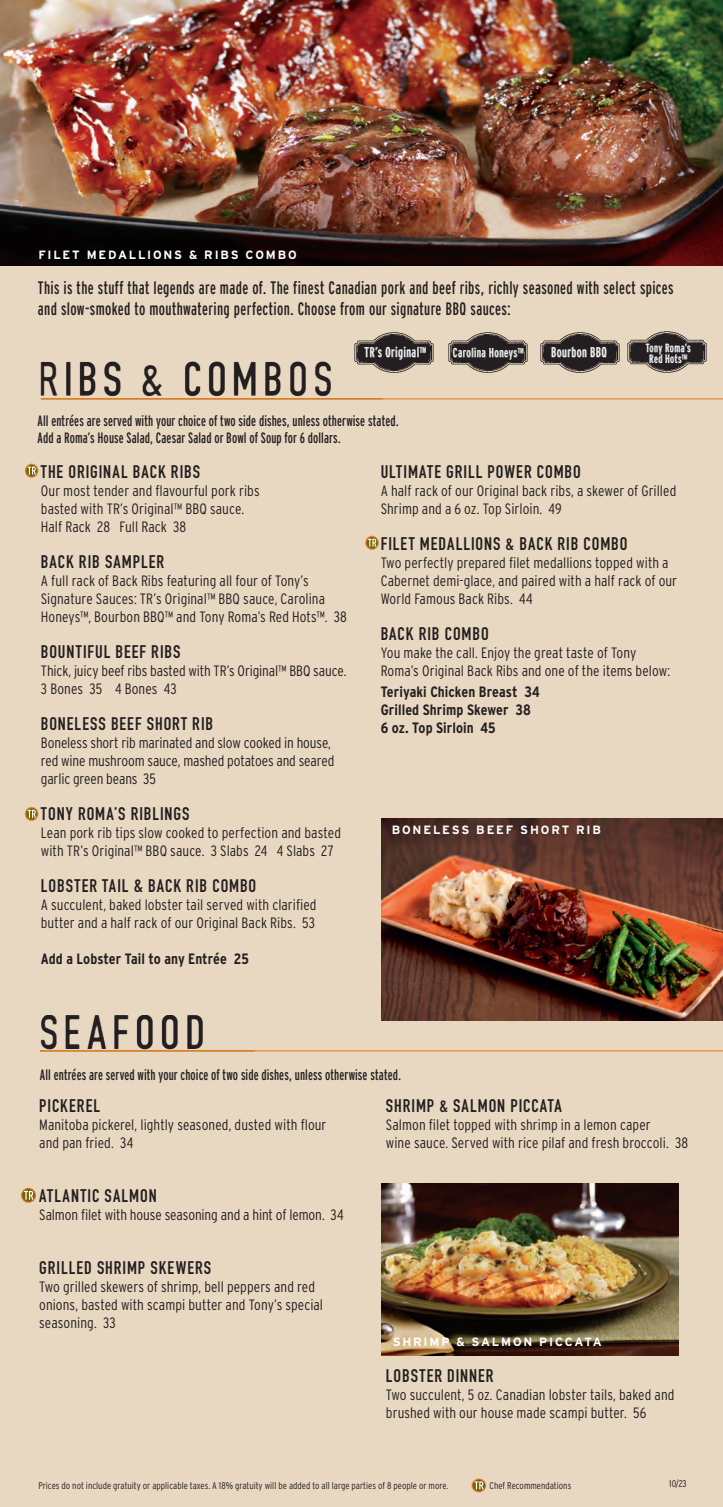
<style>
.page{position:relative;width:723px;height:1507px;background:#fff}
.page>*{position:absolute;margin:0;border:0;box-sizing:border-box;transform-origin:0 0}
.t1{font:48px "DIN Engschrift Std";letter-spacing:.095em;color:#231f20}
.t2{font:18px "DIN Engschrift Std";letter-spacing:.055em;color:#231f20}
.t3{font:extra-condensed 18px/21px "Interstate";letter-spacing:.02em;color:#231f20}
.t4{font:300 condensed 15px/18px "Interstate";color:#231f20}
.t5{font:extra-condensed 15px/16.5px "Interstate";letter-spacing:.005em;color:#231f20}
.t6{font:700 condensed 15px/18px "Interstate";letter-spacing:.005em;color:#231f20}
.t7{font:extra-condensed 14.1px "Interstate";letter-spacing:.03em;color:#fff}
.t8{font:extra-condensed 12.9px "Interstate";letter-spacing:.03em;color:#fff}
.t9{font:700 12px "Interstate";letter-spacing:.15em;color:#fff}
.t10{font:extra-condensed 11.7px/10.5px "Interstate";letter-spacing:.035em;color:#fff}
.t11{font:300 condensed 9.75px "Interstate";color:#231f20}
.s1{font-size:19.5px}
</style>
<div class="page">
<div style="left:0;top:0;width:723px;height:1506px;background:#e9d8c1"></div>
<img style="left:0;top:0;width:723px;height:266px">
<img style="left:382px;top:818px;width:341px;height:202px">
<hr style="left:255px;top:1051px;width:468px;height:1px;background:#eef8fd">
<hr style="left:255px;top:1050px;width:468px;height:1px;background:#eef8fd">
<svg style="left:40px;top:1050px;width:215px;height:1px"></svg>
<img style="left:382px;top:1183px;width:296px;height:172px">
<svg style="left:21px;top:1187px;width:15px;height:15px"></svg>
<svg style="left:471px;top:1478px;width:15px;height:14px"></svg>
<img style="left:354px;top:332px;width:80px;height:33px">
<img style="left:448px;top:332px;width:80px;height:41px">
<svg style="left:453px;top:348px;width:70px;height:12px"></svg>
<img style="left:540px;top:332px;width:80px;height:41px">
<svg style="left:551px;top:346px;width:55px;height:11px"></svg>
<img style="left:627px;top:331px;width:80px;height:42px">
<svg style="left:645px;top:343px;width:45px;height:20px"></svg>
<hr style="left:383px;top:399px;width:340px;height:1px;background:#eef8fd">
<hr style="left:383px;top:398px;width:340px;height:1px;background:#eef8fd">
<svg style="left:40px;top:346px;width:386px;height:53px"></svg>
<svg style="left:25px;top:463px;width:13px;height:14px"></svg>
<svg style="left:365px;top:535px;width:14px;height:15px"></svg>
<svg style="left:25px;top:806px;width:13px;height:14px"></svg>
<p class="t9" style="left:38px;top:247px;width:260px">FILET MEDALLIONS &amp; RIBS COMBO</p>
<p class="t3" style="left:38px;top:277px;width:637px">This is the stuff that legends are made of. The finest Canadian pork and beef ribs, richly seasoned with select spices and slow-smoked to mouthwatering perfection. Choose from our signature BBQ sauces:</p>
<h1 class="t1" style="left:38px;top:351px;width:295px">RIBS &amp; COMBOS</h1>
<p class="t7" style="left:364px;top:343px;width:63px">TR’s Original™</p>
<p class="t8" style="left:453px;top:345px;width:72px">Carolina Honeys™</p>
<p class="t7" style="left:551px;top:343px;width:57px">Bourbon BBQ</p>
<p class="t10" style="left:645px;top:342px;width:46px">Tony Roma’s<br>Red Hots™</p>
<p class="t5" style="left:38px;top:412px;width:362px">All entrées are served with your choice of two side dishes, unless otherwise stated.<br>Add a Roma’s House Salad, Caesar Salad or Bowl of Soup for 6 dollars.</p>
<p class="t2" style="left:41px;top:461px;width:161px">THE ORIGINAL BACK RIBS</p>
<p class="t4" style="left:41px;top:481px;width:220px">Our most tender and flavourful pork ribs basted with TR’s Original™ BBQ sauce.<br>Half Rack 28 Full Rack 38</p>
<p class="t2" style="left:41px;top:551px;width:125px">BACK RIB SAMPLER</p>
<p class="t4" style="left:41px;top:571px;width:307px">A full rack of Back Ribs featuring all four of Tony’s<br>Signature Sauces: TR’s Original™ BBQ sauce, Carolina<br>Honeys™, Bourbon BBQ™ and Tony Roma’s Red Hots™. 38</p>
<p class="t2" style="left:41px;top:641px;width:141px">BOUNTIFUL BEEF RIBS</p>
<p class="t4" style="left:41px;top:661px;width:307px">Thick, juicy beef ribs basted with TR’s Original™ BBQ sauce.<br>3 Bones 35 4 Bones 43</p>
<p class="t2" style="left:41px;top:713px;width:174px">BONELESS BEEF SHORT RIB</p>
<p class="t4" style="left:41px;top:733px;width:295px">Boneless short rib marinated and slow cooked in house, red wine mushroom sauce, mashed potatoes and seared garlic green beans 35</p>
<p class="t2" style="left:41px;top:803px;width:150px">TONY ROMA’S RIBLINGS</p>
<p class="t4" style="left:41px;top:823px;width:301px">Lean pork rib tips slow cooked to perfection and basted with TR’s Original™ BBQ sauce. 3 Slabs 24 4 Slabs 27</p>
<p class="t2" style="left:41px;top:875px;width:217px">LOBSTER TAIL <span class="s1">&amp;</span> BACK RIB COMBO</p>
<p class="t4" style="left:41px;top:895px;width:277px">A succulent, baked lobster tail served with clarified butter and a half rack of our Original Back Ribs. 53</p>
<p class="t6" style="left:41px;top:949px;width:210px">Add a Lobster Tail to any Entrée 25</p>
<h1 class="t1" style="left:39px;top:1004px;width:167px">SEAFOOD</h1>
<p class="t2" style="left:380px;top:461px;width:201px">ULTIMATE GRILL POWER COMBO</p>
<p class="t4" style="left:380px;top:481px;width:297px">A half rack of our Original back ribs, a skewer of Grilled<br>Shrimp and a 6 oz. Top Sirloin. 49</p>
<p class="t2" style="left:380px;top:533px;width:248px">FILET MEDALLIONS &amp; BACK RIB COMBO</p>
<p class="t4" style="left:380px;top:553px;width:298px">Two perfectly prepared filet medallions topped with a<br>Cabernet demi-glace, and paired with a half rack of our<br>World Famous Back Ribs. 44</p>
<p class="t2" style="left:380px;top:623px;width:109px">BACK RIB COMBO</p>
<p class="t4" style="left:380px;top:643px;width:291px">You make the call. Enjoy the great taste of Tony<br>Roma’s Original Back Ribs and one of the items below:</p>
<p class="t6" style="left:380px;top:682px;width:161px">Teriyaki Chicken Breast 34<br>Grilled Shrimp Skewer 38<br>6 oz. Top Sirloin 45</p>
<p class="t9" style="left:392px;top:822px;width:211px">BONELESS BEEF SHORT RIB</p>
<p class="t5" style="left:40px;top:1066px;width:362px">All entrées are served with your choice of two side dishes, unless otherwise stated.</p>
<p class="t2" style="left:39px;top:1094px;width:62px">PICKEREL</p>
<p class="t4" style="left:39px;top:1115px;width:289px">Manitoba pickerel, lightly seasoned, dusted with flour and pan fried. 34</p>
<p class="t2" style="left:39px;top:1184px;width:119px">ATLANTIC SALMON</p>
<p class="t4" style="left:39px;top:1205px;width:306px">Salmon filet with house seasoning and a hint of lemon. 34</p>
<p class="t2" style="left:39px;top:1256px;width:173px">GRILLED SHRIMP SKEWERS</p>
<p class="t4" style="left:39px;top:1277px;width:285px">Two grilled skewers of shrimp, bell peppers and red onions, basted with scampi butter and Tony’s special seasoning. 33</p>
<p class="t2" style="left:386px;top:1094px;width:177px">SHRIMP &amp; SALMON PICCATA</p>
<p class="t4" style="left:386px;top:1115px;width:304px">Salmon filet topped with shrimp in a lemon caper<br>wine sauce. Served with rice pilaf and fresh broccoli. 38</p>
<p class="t9" style="left:392px;top:1334px;width:211px">SHRIMP &amp; SALMON PICCATA</p>
<p class="t2" style="left:386px;top:1364px;width:109px">LOBSTER DINNER</p>
<p class="t4" style="left:386px;top:1385px;width:290px">Two succulent, 5 oz. Canadian lobster tails, baked and brushed with our house made scampi butter. 56</p>
<p class="t11" style="left:38px;top:1479px;width:411px">Prices do not include gratuity or applicable taxes. A 18% gratuity will be added to all large parties of 8 people or more.</p>
<p class="t11" style="left:489px;top:1479px;width:83px">Chef Recommendations</p>
<p class="t11" style="left:669px;top:1477px;width:19px">10/23</p>
</div>
